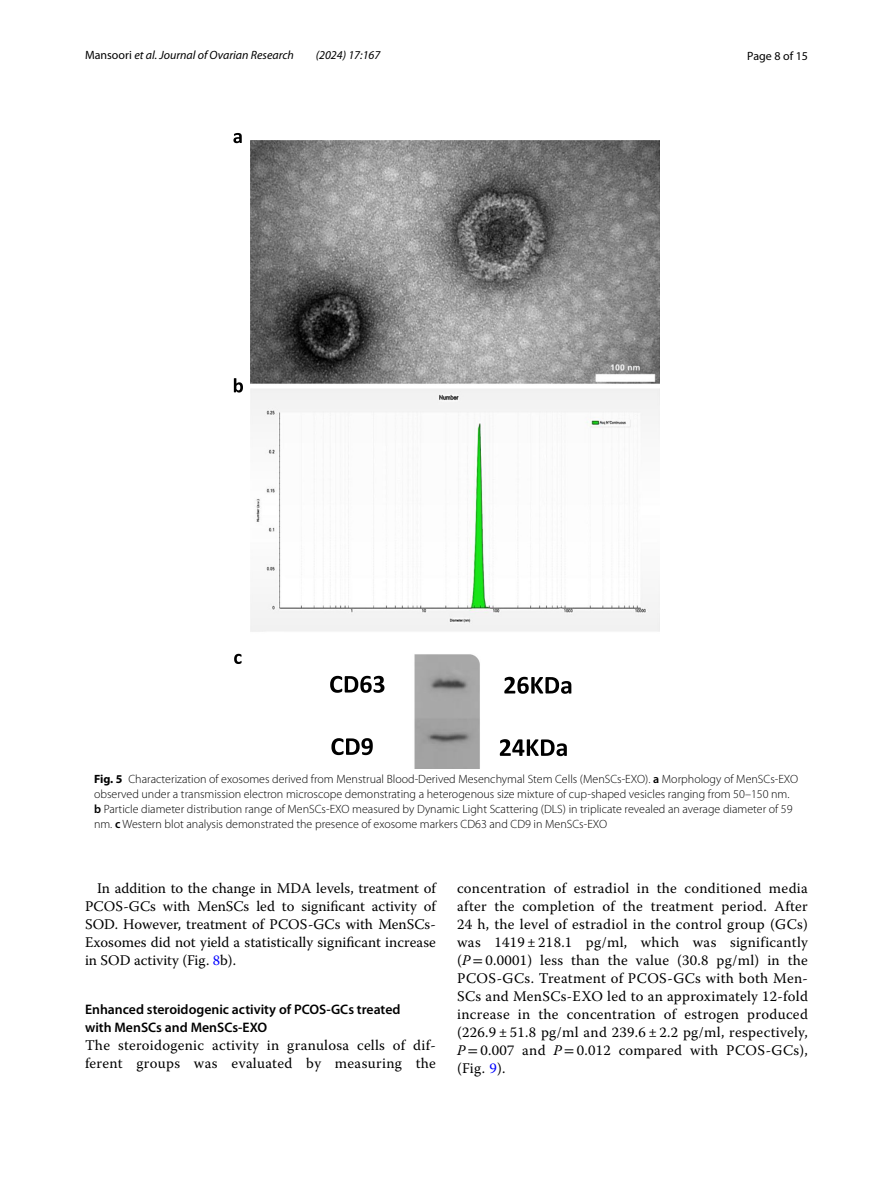
<style>
.page{position:relative;width:893px;height:1187px;background:#fff}
.page>*{position:absolute;margin:0;border:0;box-sizing:border-box;transform-origin:0 0}
.t1{font:14.7px/18px "Warnock Pro";letter-spacing:.02em;color:#000;text-align:justify}
.t2{font:600 13.8px/18px "Myriad Pro";color:#000}
.t3{font:300 12px/15px "Myriad Pro";color:#000}
.t4{font:italic 12px "Myriad Pro";color:#000}
.t5{font:12px "Myriad Pro";color:#000}
.s1{font-style:normal}
.s2{font-weight:700}
.s3{font-weight:600}
.s4{color:#00f}
.s5{font-style:italic}
.s6{font-family:"STIX"}
</style>
<div class="page">
<img style="left:251px;top:140px;width:408px;height:628px">
<svg style="left:330px;top:675px;width:54px;height:17px"></svg>
<svg style="left:331px;top:738px;width:42px;height:17px"></svg>
<svg style="left:504px;top:676px;width:67px;height:17px"></svg>
<svg style="left:500px;top:739px;width:67px;height:17px"></svg>
<svg style="left:233px;top:133px;width:9px;height:10px"></svg>
<svg style="left:234px;top:378px;width:9px;height:14px"></svg>
<svg style="left:234px;top:653px;width:8px;height:11px"></svg>
<p class="t4" style="left:85px;top:48px;width:210px"><span class="s1">Mansoori</span> et al. Journal of Ovarian Research</p>
<p class="t4" style="left:316px;top:48px;width:66px">(2024) 17:167</p>
<p class="t5" style="left:747px;top:48px;width:62px">Page 8 of 15</p>
<p class="t3" style="left:94px;top:772px;width:706px"><span class="s2">Fig. 5</span> Characterization of exosomes derived from Menstrual Blood-Derived Mesenchymal Stem Cells (MenSCs-EXO). <span class="s3">a</span> Morphology of MenSCs-EXO observed under a transmission electron microscope demonstrating a heterogenous size mixture of cup-shaped vesicles ranging from 50–150 nm. <span class="s3">b</span> Particle diameter distribution range of MenSCs-EXO measured by Dynamic Light Scattering (DLS) in triplicate revealed an average diameter of 59 nm. <span class="s3">c</span> Western blot analysis demonstrated the presence of exosome markers CD63 and CD9 in MenSCs-EXO</p>
<p class="t1" style="left:85px;top:878px;width:352px;text-indent:12px">In addition to the change in MDA levels, treatment of PCOS-GCs with MenSCs led to significant activity of SOD. However, treatment of PCOS-GCs with MenSCs-Exosomes did not yield a statistically significant increase in SOD activity (Fig. <span class="s4">8</span>b).</p>
<p class="t2" style="left:85px;top:1000px;width:317px">Enhanced steroidogenic activity of PCOS‑GCs treated with MenSCs and MenSCs‑EXO</p>
<p class="t1" style="left:85px;top:1036px;width:352px">The steroidogenic activity in granulosa cells of dif&shy;ferent groups was evaluated by measuring the</p>
<p class="t1" style="left:457px;top:878px;width:352px">concentration of estradiol in the conditioned media after the completion of the treatment period. After 24 h, the level of estradiol in the control group (GCs) was 1419 ± 218.1 pg/ml, which was significantly (<span class="s5">P</span><span class="s6">=</span>0.0001) less than the value (30.8 pg/ml) in the PCOS-GCs. Treatment of PCOS-GCs with both Men-SCs and MenSCs-EXO led to an approximately 12-fold increase in the concentration of estrogen produced (226.9 ± 51.8 pg/ml and 239.6 ± 2.2 pg/ml, respectively, <span class="s5">P</span><span class="s6">=</span>0.007 and <span class="s5">P</span><span class="s6">=</span>0.012 compared with PCOS-GCs), (Fig. <span class="s4">9</span>).</p>
</div>
